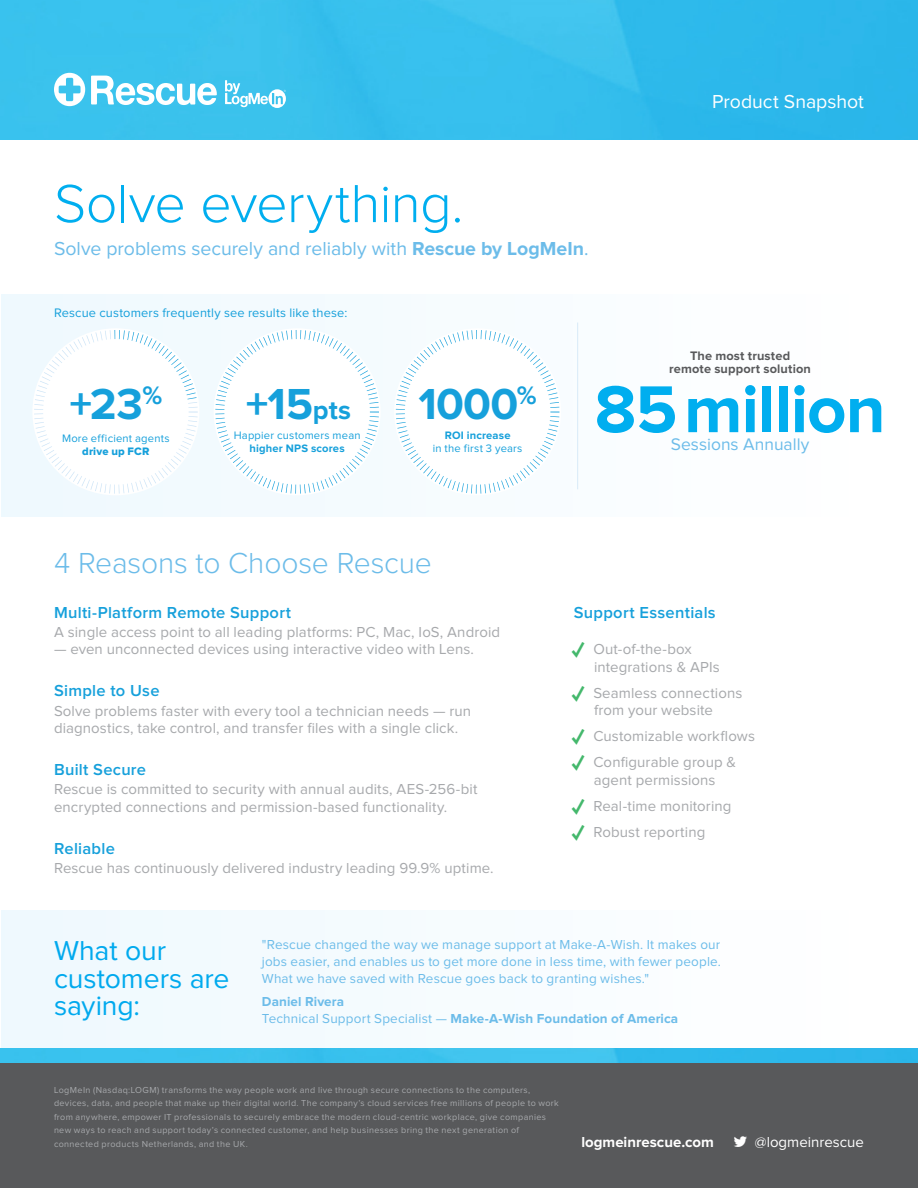
<style>
.page{position:relative;width:918px;height:1188px;background:#fff}
.page>*{position:absolute;margin:0;border:0;box-sizing:border-box;transform-origin:0 0}
.t1{font:700 68.7px "Proxima Nova";letter-spacing:-.015em;color:#00aeef}
.t2{font:300 55.5px "Proxima Nova";letter-spacing:-.01em;color:#00aeef}
.t3{font:700 45px "Proxima Nova";letter-spacing:-.015em;color:#16a0db}
.t4{font:300 30px "Proxima Nova";letter-spacing:-.005em;color:#6cbce9}
.t5{font:28.35px/27.2px "Proxima Nova";letter-spacing:-.005em;color:#00aeef}
.t6{font:700 26.25px "Proxima Nova";color:#16a0db}
.t7{font:19.5px "Proxima Nova";color:#6cbce9}
.t8{font:19.5px "Proxima Nova";color:#fff}
.t9{font:17.4px "Proxima Nova";color:#6cbce9}
.t10{font:600 16.5px "Proxima Nova";letter-spacing:.02em;color:#16a0db}
.t11{font:15px/17.2px "Proxima Nova";letter-spacing:.005em;color:#a7a9ac}
.t12{font:700 15px "Proxima Nova";color:#fff}
.t13{font:15px "Proxima Nova";color:#fff}
.t14{font:13.5px/17.2px "Proxima Nova";letter-spacing:.01em;color:#6cbce9;text-align:justify}
.t15{font:700 13.5px/16.5px "Proxima Nova";letter-spacing:.01em;color:#6cbce9}
.t16{font:12.75px "Proxima Nova";letter-spacing:.015em;color:#16a0db}
.t17{font:700 12.75px/12.6px "Proxima Nova";letter-spacing:.01em;color:#58595b;text-align:center}
.t18{font:11.25px "Proxima Nova";letter-spacing:.02em;color:#16a0db}
.t19{font:700 11.25px "Proxima Nova";letter-spacing:.015em;color:#16a0db}
.t20{font:11.25px "Proxima Nova Extrabld";letter-spacing:.015em;color:#16a0db}
.t21{font:9px/13.5px "Proxima Nova";letter-spacing:.04em;color:#a7a9ac}
.s1{font-weight:700}
.s2{font-size:27px}
.s3{font-weight:900;font-size:24px;color:#44b86c}
.s4{font-weight:400}
</style>
<div class="page">
<div style="left:2px;top:294px;width:914px;height:223px;background:#fafdff"></div>
<div style="left:2px;top:911px;width:914px;height:153px;background:#f7fcfe"></div>
<img style="left:0;top:1049px;width:918px;height:15px">
<div style="left:0;top:1064px;width:918px;height:124px;background:#58595b"></div>
<img style="left:0;top:0;width:918px;height:139px">
<svg style="left:225px;top:80px;width:61px;height:28px"></svg>
<svg style="left:54px;top:73px;width:31px;height:33px"></svg>
<svg style="left:91px;top:76px;width:126px;height:29px"></svg>
<hr style="left:577px;top:323px;width:1px;height:166px;background:#d8eaf8">
<svg style="left:34px;top:330px;width:164px;height:164px"></svg>
<svg style="left:215px;top:330px;width:164px;height:164px"></svg>
<svg style="left:396px;top:330px;width:163px;height:164px"></svg>
<h3 class="t8" style="left:712px;top:93px;width:153px">Product Snapshot</h3>
<h2 class="t2" style="left:54px;top:178px;width:411px">Solve everything.</h2>
<h3 class="t7" style="left:54px;top:239px;width:536px">Solve problems securely and reliably with <span class="s1">Rescue by LogMeIn</span>.</h3>
<p class="t16" style="left:54px;top:307px;width:295px">Rescue customers frequently see results like these:</p>
<p class="t17" style="left:669px;top:350px;width:143px">The most trusted remote support solution</p>
<h3 class="t6" style="left:142px;top:383px;width:21px">%</h3>
<h3 class="t3" style="left:70px;top:383px;width:75px">+23</h3>
<h3 class="t3" style="left:246px;top:383px;width:107px">+15<span class="s2">pts</span></h3>
<h3 class="t3" style="left:418px;top:383px;width:120px">1000<sup>%</sup></h3>
<p class="t18" style="left:62px;top:433px;width:109px">More efficient agents</p>
<p class="t20" style="left:82px;top:446px;width:69px">drive up FCR</p>
<p class="t18" style="left:234px;top:430px;width:128px">Happier customers mean</p>
<p class="t19" style="left:250px;top:443px;width:97px">higher NPS scores</p>
<p class="t19" style="left:445px;top:430px;width:67px">ROI increase</p>
<p class="t18" style="left:433px;top:443px;width:91px">in the first 3 years</p>
<h1 class="t1" style="left:595px;top:378px;width:292px">85million</h1>
<p class="t9" style="left:671px;top:436px;width:140px">Sessions Annually</p>
<h3 class="t4" style="left:54px;top:549px;width:379px">4 Reasons to Choose Rescue</h3>
<p class="t10" style="left:54px;top:605px;width:239px">Multi-Platform Remote Support</p>
<p class="t11" style="left:54px;top:624px;width:448px">A single access point to all leading platforms: PC, Mac, IoS, Android</p>
<p class="t11" style="left:54px;top:641px;width:422px">— even unconnected devices using interactive video with Lens.</p>
<p class="t10" style="left:54px;top:683px;width:107px">Simple to Use</p>
<p class="t11" style="left:54px;top:703px;width:419px">Solve problems faster with every tool a technician needs — run diagnostics, take control, and transfer files with a single click.</p>
<p class="t10" style="left:54px;top:762px;width:94px">Built Secure</p>
<p class="t11" style="left:54px;top:781px;width:425px">Rescue is committed to security with annual audits, AES-256-bit encrypted connections and permission-based functionality.</p>
<p class="t10" style="left:54px;top:841px;width:62px">Reliable</p>
<p class="t11" style="left:54px;top:860px;width:441px">Rescue has continuously delivered industry leading 99.9% uptime.</p>
<p class="t10" style="left:574px;top:605px;width:144px">Support Essentials</p>
<p class="t11" style="left:594px;top:641px;width:127px;text-indent:-22px"><span class="s3">✓</span> Out-of-the-box integrations &amp; APIs</p>
<p class="t11" style="left:572px;top:685px;width:172px;text-align:center"><span class="s3">✓</span> Seamless connections from your website</p>
<p class="t11" style="left:572px;top:728px;width:185px"><span class="s3">✓</span> Customizable workflows</p>
<p class="t11" style="left:572px;top:754px;width:166px;text-align:center"><span class="s3">✓</span> Configurable group &amp; agent permissions</p>
<p class="t11" style="left:572px;top:798px;width:161px"><span class="s3">✓</span> Real-time monitoring</p>
<p class="t11" style="left:572px;top:824px;width:135px"><span class="s3">✓</span> Robust reporting</p>
<h3 class="t5" style="left:54px;top:939px;width:177px">What our customers are saying:</h3>
<p class="t14" style="left:262px;top:936px;width:461px">"Rescue changed the way we manage support at Make-A-Wish. It makes our jobs easier, and enables us to get more done in less time, with fewer people.<br>What we have saved with Rescue goes back to granting wishes."</p>
<p class="t15" style="left:262px;top:994px;width:418px">Daniel Rivera<br><span class="s4">Technical Support Specialist —</span> Make-A-Wish Foundation of America</p>
<p class="t21" style="left:54px;top:1084px;width:506px">LogMeIn (Nasdaq:LOGM) transforms the way people work and live through secure connections to the computers, devices, data, and people that make up their digital world. The company’s cloud services free millions of people to work from anywhere, empower IT professionals to securely embrace the modern cloud-centric workplace, give companies new ways to reach and support today’s connected customer, and help businesses bring the next generation of connected products Netherlands, and the UK.</p>
<p class="t12" style="left:581px;top:1135px;width:134px">logmeinrescue.com</p>
<p class="t13" style="left:755px;top:1135px;width:111px">@logmeinrescue</p>
</div>
